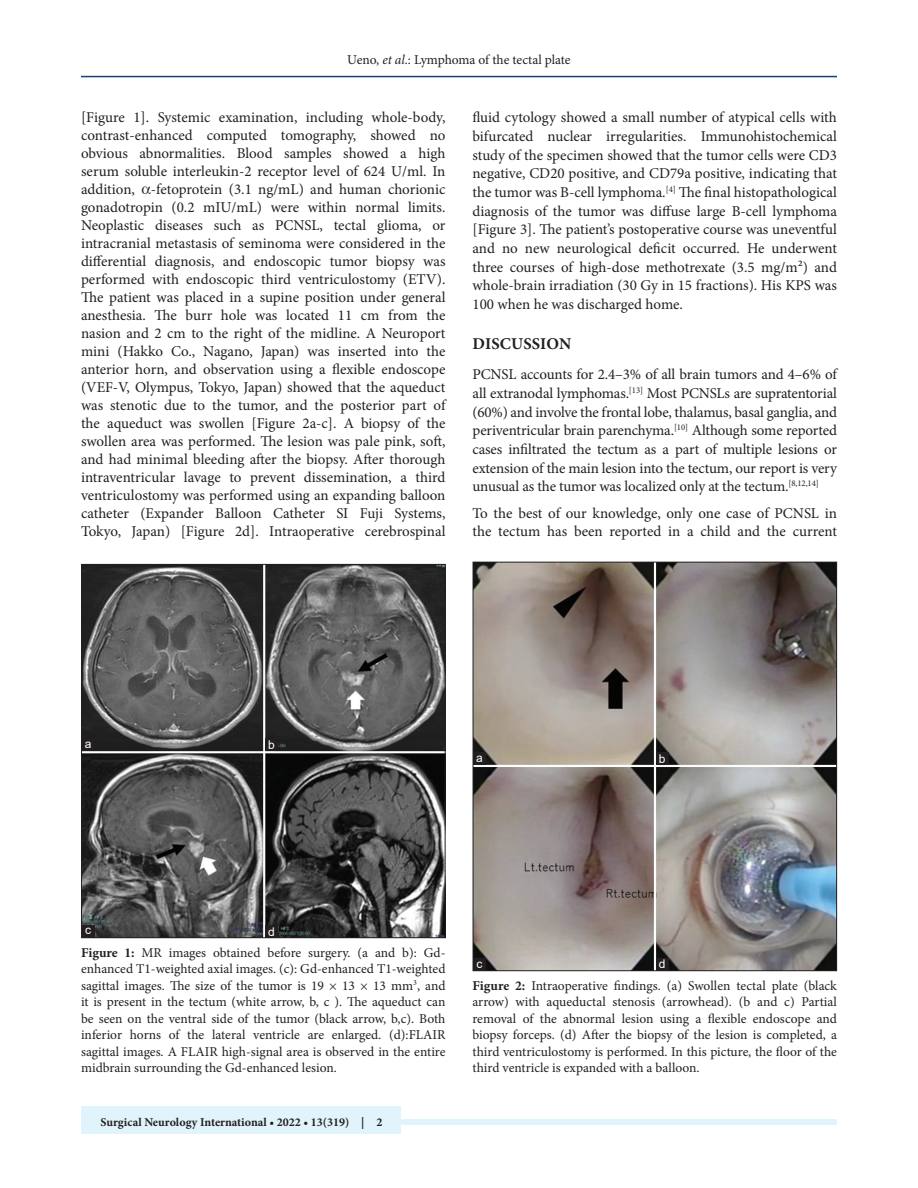
<style>
.page{position:relative;width:918px;height:1188px;background:#fff}
.page>*{position:absolute;margin:0;border:0;box-sizing:border-box;transform-origin:0 0}
.t1{font:700 16.5px "Minion Pro";letter-spacing:.01em;color:#231f20}
.TX{font:15px/18px "Minion Pro";letter-spacing:-.005em;color:#231f20;text-align:justify}
.FGC{font:13.5px/16.5px "Minion Pro";color:#231f20;text-align:justify}
.JF{font:700 12px "Minion Pro";color:#231f20}
.LABEL{font:12px "Arial";color:#fff}
.s1{font-style:italic}
.s2{font-weight:700}
</style>
<div class="page">
<hr style="left:81px;top:76px;width:756px;height:1px;background:#164077">
<div style="left:81px;top:1119px;width:756px;height:6px;background:#e1f4fc"></div>
<div style="left:81px;top:1106px;width:319px;height:28px;background:#e1f4fc"></div>
<img style="left:83px;top:566px;width:360px;height:370px">
<div style="left:81px;top:564px;width:364px;height:374px;border:1px solid #231f20"></div>
<div style="left:265px;top:925px;width:13px;height:13px;background:#231f20"></div>
<div style="left:82px;top:925px;width:13px;height:13px;background:#231f20"></div>
<div style="left:265px;top:738px;width:13px;height:13px;background:#231f20"></div>
<div style="left:82px;top:738px;width:12px;height:13px;background:#231f20"></div>
<img style="left:475px;top:564px;width:360px;height:405px">
<div style="left:656px;top:958px;width:13px;height:13px;background:#231f20"></div>
<div style="left:473px;top:958px;width:13px;height:13px;background:#231f20"></div>
<div style="left:656px;top:752px;width:13px;height:13px;background:#231f20"></div>
<div style="left:473px;top:752px;width:13px;height:13px;background:#231f20"></div>
<p class="FGC" style="left:347px;top:51px;width:225px">Ueno, <span class="s1">et al</span>.: Lymphoma of the tectal plate</p>
<p class="TX" style="left:81px;top:109px;width:366px">[Figure 1]. Systemic examination, including whole-body, contrast-enhanced computed tomography, showed no obvious abnormalities. Blood samples showed a high serum soluble interleukin-2 receptor level of 624 U/ml. In addition, -fetoprotein (3.1 ng/mL) and human chorionic gonadotropin (0.2 mIU/mL) were within normal limits.<br>Neoplastic diseases such as PCNSL, tectal glioma, or intracranial metastasis of seminoma were considered in the differential diagnosis, and endoscopic tumor biopsy was performed with endoscopic third ventriculostomy (ETV).<br>The patient was placed in a supine position under general anesthesia. The burr hole was located 11 cm from the nasion and 2 cm to the right of the midline. A Neuroport mini (Hakko Co., Nagano, Japan) was inserted into the anterior horn, and observation using a flexible endoscope (VEF-V, Olympus, Tokyo, Japan) showed that the aqueduct was stenotic due to the tumor, and the posterior part of the aqueduct was swollen [Figure 2a-c]. A biopsy of the swollen area was performed. The lesion was pale pink, soft, and had minimal bleeding after the biopsy. After thorough intraventricular lavage to prevent dissemination, a third ventriculostomy was performed using an expanding balloon catheter (Expander Balloon Catheter SI Fuji Systems, Tokyo, Japan) [Figure 2d]. Intraoperative cerebrospinal</p>
<p class="TX" style="left:472px;top:108px;width:366px;line-height:18.6px">fluid cytology showed a small number of atypical cells with bifurcated nuclear irregularities. Immunohistochemical study of the specimen showed that the tumor cells were CD3 negative, CD20 positive, and CD79a positive, indicating that the tumor was B-cell lymphoma.<sup>[4]</sup> The final histopathological diagnosis of the tumor was diffuse large B-cell lymphoma [Figure 3]. The patient’s postoperative course was uneventful and no new neurological deficit occurred. He underwent three courses of high-dose methotrexate (3.5 mg/m²) and whole-brain irradiation (30 Gy in 15 fractions). His KPS was 100 when he was discharged home.</p>
<h1 class="t1" style="left:473px;top:332px;width:100px">DISCUSSION</h1>
<p class="TX" style="left:472px;top:365px;width:366px;line-height:18.8px">PCNSL accounts for 2.4–3% of all brain tumors and 4–6% of all extranodal lymphomas.<sup>[13]</sup> Most PCNSLs are supratentorial (60%) and involve the frontal lobe, thalamus, basal ganglia, and periventricular brain parenchyma.<sup>[10]</sup> Although some reported cases infiltrated the tectum as a part of multiple lesions or extension of the main lesion into the tectum, our report is very unusual as the tumor was localized only at the tectum.<sup>[8,12,14]</sup></p>
<p class="TX" style="left:472px;top:504px;width:366px;line-height:18.8px">To the best of our knowledge, only one case of PCNSL in the tectum has been reported in a child and the current</p>
<p class="LABEL" style="left:85px;top:736px;width:8px">a</p>
<p class="LABEL" style="left:268px;top:737px;width:8px">b</p>
<p class="LABEL" style="left:476px;top:749px;width:8px">a</p>
<p class="LABEL" style="left:659px;top:750px;width:8px">b</p>
<p class="LABEL" style="left:85px;top:922px;width:7px">c</p>
<p class="LABEL" style="left:268px;top:923px;width:8px">d</p>
<p class="FGC" style="left:81px;top:944px;width:366px"><span class="s2">Figure 1:</span> MR images obtained before surgery. (a and b): Gd&shy;enhanced T1-weighted axial images. (c): Gd-enhanced T1-weighted sagittal images. The size of the tumor is 19 × 13 × 13 mm<sup>3</sup>, and it is present in the tectum (white arrow, b, c ). The aqueduct can be seen on the ventral side of the tumor (black arrow, b,c). Both inferior horns of the lateral ventricle are enlarged. (d):FLAIR sagittal images. A FLAIR high-signal area is observed in the entire midbrain surrounding the Gd-enhanced lesion.</p>
<p class="JF" style="left:100px;top:1113px;width:284px">Surgical Neurology International • 2022 • 13(319) | 2</p>
<p class="LABEL" style="left:476px;top:955px;width:7px">c</p>
<p class="LABEL" style="left:659px;top:956px;width:8px">d</p>
<p class="FGC" style="left:472px;top:977px;width:366px"><span class="s2">Figure 2:</span> Intraoperative findings. (a) Swollen tectal plate (black arrow) with aqueductal stenosis (arrowhead). (b and c) Partial removal of the abnormal lesion using a flexible endoscope and biopsy forceps. (d) After the biopsy of the lesion is completed, a third ventriculostomy is performed. In this picture, the floor of the third ventricle is expanded with a balloon.</p>
</div>
